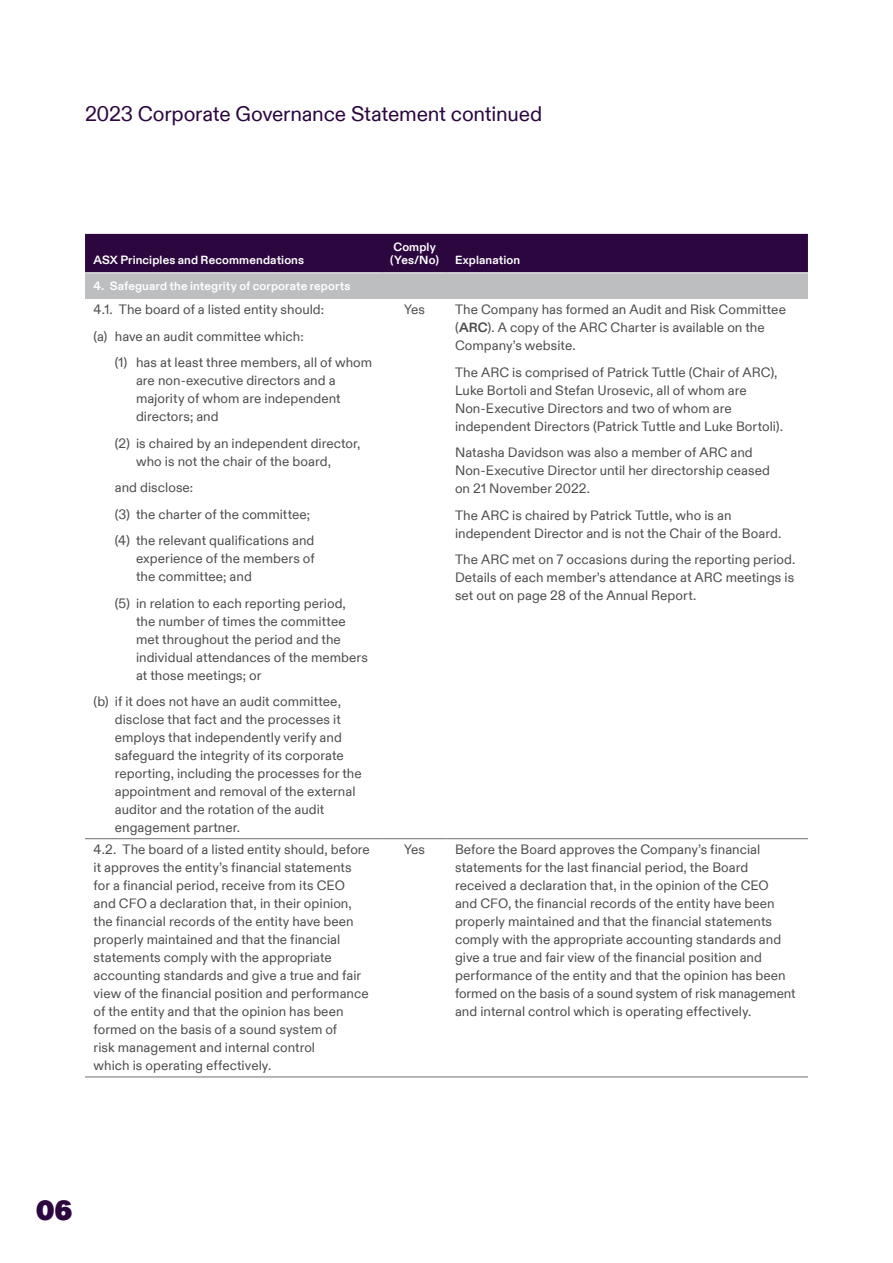
<style>
.page{position:relative;width:893px;height:1263px;background:#fff}
.page>*{position:absolute;margin:0;border:0;box-sizing:border-box;transform-origin:0 0}
.t1{font:27.6px "Radial";color:#2c063f}
.t2{font:21px "ABC Diatype";letter-spacing:-.01em;color:#2c063f}
.b_Body{font:13.5px/18px "ABC Diatype";letter-spacing:.005em;color:#4d4d4f}
.b_Hang2{font:13.5px/18px "ABC Diatype";letter-spacing:.005em;color:#4d4d4f}
.b_Hang1{font:13.5px/18px "ABC Diatype";letter-spacing:.005em;color:#4d4d4f}
.t_Header_Left{font:700 12px "ABC Diatype";letter-spacing:.01em;color:#fff}
.t_Subheader_Left{font:700 12px "ABC Diatype";letter-spacing:.01em;color:#fff}
.s1{font-weight:700}
</style>
<div class="page">
<div style="left:85px;top:234px;width:723px;height:38px;background:#2c063f"></div>
<div style="left:85px;top:273px;width:723px;height:25px;background:#bcbec0"></div>
<hr style="left:85px;top:838px;width:298px;height:1px;background:#6d6e71">
<hr style="left:383px;top:838px;width:63px;height:1px;background:#6d6e71">
<hr style="left:446px;top:838px;width:362px;height:1px;background:#6d6e71">
<hr style="left:85px;top:1077px;width:298px;height:1px;background:#6d6e71">
<hr style="left:383px;top:1077px;width:63px;height:1px;background:#6d6e71">
<hr style="left:446px;top:1077px;width:362px;height:1px;background:#6d6e71">
<h2 class="t2" style="left:85px;top:98px;width:459px">2023 Corporate Governance Statement continued</h2>
<p class="t_Header_Left" style="left:94px;top:251px;width:212px">ASX Principles and Recommendations</p>
<p class="t_Subheader_Left" style="left:94px;top:277px;width:259px">4. Safeguard the integrity of corporate reports</p>
<p class="b_Body" style="left:94px;top:300px;width:232px">4.1. The board of a listed entity should:</p>
<p class="b_Hang1" style="left:94px;top:326px;width:212px">(a) have an audit committee which:</p>
<p class="b_Hang2" style="left:136px;top:353px;width:238px;text-indent:-21px">(1) has at least three members, all of whom are non-executive directors and a majority of whom are independent directors; and</p>
<p class="b_Hang2" style="left:136px;top:433px;width:226px;text-indent:-21px">(2) is chaired by an independent director, who is not the chair of the board,</p>
<p class="b_Hang2" style="left:115px;top:478px;width:80px">and disclose:</p>
<p class="b_Hang2" style="left:115px;top:504px;width:197px">(3) the charter of the committee;</p>
<p class="b_Hang2" style="left:136px;top:531px;width:180px;text-align:justify;text-indent:-21px">(4) the relevant qualifications and experience of the members of the committee; and</p>
<p class="b_Hang2" style="left:136px;top:593px;width:233px;text-indent:-21px">(5) in relation to each reporting period, the number of times the committee met throughout the period and the individual attendances of the members at those meetings; or</p>
<p class="b_Hang1" style="left:115px;top:692px;width:248px;text-indent:-21px">(b) if it does not have an audit committee, disclose that fact and the processes it employs that independently verify and safeguard the integrity of its corporate reporting, including the processes for the appointment and removal of the external auditor and the rotation of the audit engagement partner.</p>
<p class="t_Header_Left" style="left:393px;top:237px;width:44px">Comply</p>
<p class="t_Header_Left" style="left:390px;top:251px;width:50px">(Yes/No)</p>
<p class="t_Header_Left" style="left:455px;top:251px;width:67px">Explanation</p>
<p class="b_Body" style="left:404px;top:300px;width:23px">Yes</p>
<p class="b_Body" style="left:455px;top:300px;width:332px">The Company has formed an Audit and Risk Committee (<span class="s1">ARC</span>). A copy of the ARC Charter is available on the<br>Company’s website.</p>
<p class="b_Body" style="left:455px;top:362px;width:329px">The ARC is comprised of Patrick Tuttle (Chair of ARC), Luke Bortoli and Stefan Urosevic, all of whom are Non-Executive Directors and two of whom are independent Directors (Patrick Tuttle and Luke Bortoli).</p>
<p class="b_Body" style="left:455px;top:443px;width:317px">Natasha Davidson was also a member of ARC and<br>Non-Executive Director until her directorship ceased on 21 November 2022.</p>
<p class="b_Body" style="left:455px;top:505px;width:328px">The ARC is chaired by Patrick Tuttle, who is an independent Director and is not the Chair of the Board.</p>
<p class="b_Body" style="left:455px;top:550px;width:342px;text-align:justify">The ARC met on 7 occasions during the reporting period.<br>Details of each member’s attendance at ARC meetings is set out on page 28 of the Annual Report.</p>
<p class="b_Body" style="left:94px;top:840px;width:278px">4.2. The board of a listed entity should, before it approves the entity’s financial statements for a financial period, receive from its CEO and CFO a declaration that, in their opinion, the financial records of the entity have been properly maintained and that the financial statements comply with the appropriate accounting standards and give a true and fair view of the financial position and performance of the entity and that the opinion has been formed on the basis of a sound system of<br>risk management and internal control<br>which is operating effectively.</p>
<p class="b_Body" style="left:404px;top:840px;width:23px">Yes</p>
<p class="b_Body" style="left:455px;top:840px;width:342px">Before the Board approves the Company’s financial statements for the last financial period, the Board received a declaration that, in the opinion of the CEO<br>and CFO, the financial records of the entity have been properly maintained and that the financial statements comply with the appropriate accounting standards and give a true and fair view of the financial position and performance of the entity and that the opinion has been formed on the basis of a sound system of risk management and internal control which is operating effectively.</p>
<h1 class="t1" style="left:36px;top:1189px;width:38px">06</h1>
</div>
